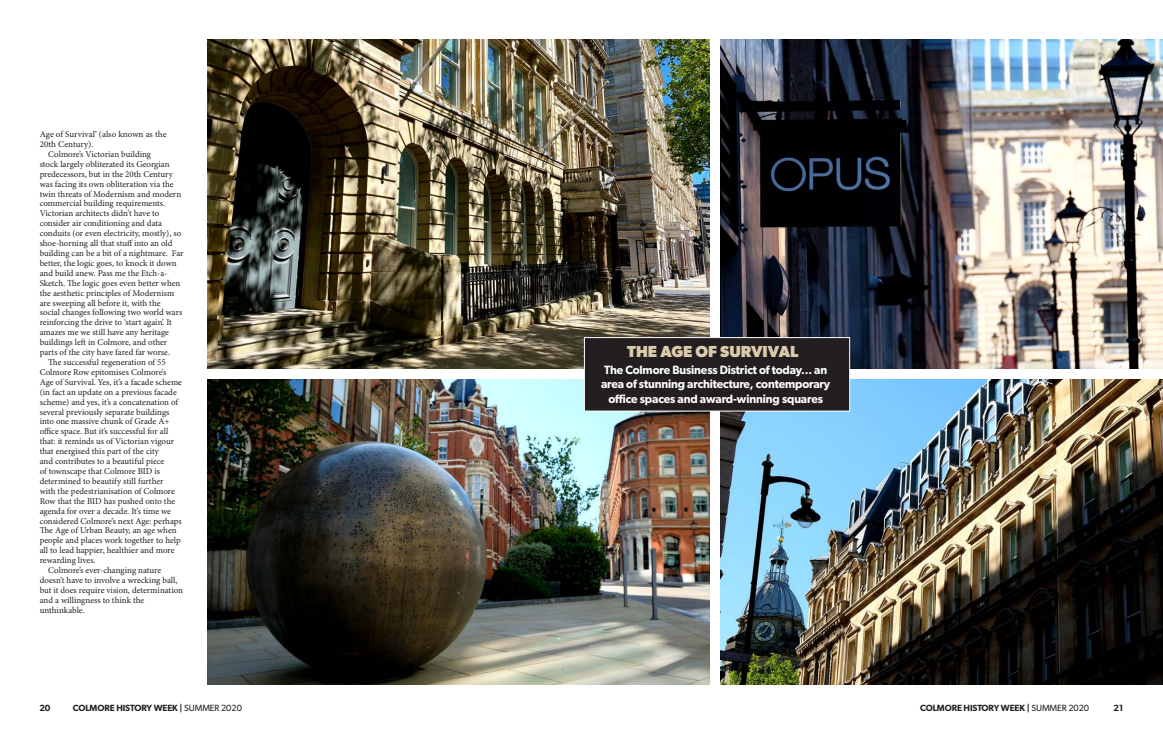
<style>
.page{position:relative;width:1163px;height:738px;background:#fff}
.page>*{position:absolute;margin:0;border:0;box-sizing:border-box;transform-origin:0 0}
.t1{font:700 16px "Gibson";color:#dbcaac}
.t2{font:600 12px/14.4px "Gibson";letter-spacing:-.01em;color:#fff;text-align:center}
.t3{font:600 9px "Gibson";letter-spacing:-.01em;color:#231f20}
.t4{font:8.9px/9.9px "Minion Pro";color:#231f20}
.s1{font-weight:400}
</style>
<div class="page">
<img style="left:207px;top:40px;width:502px;height:329px">
<img style="left:720px;top:40px;width:442px;height:329px">
<img style="left:207px;top:379px;width:502px;height:304px">
<img style="left:720px;top:379px;width:442px;height:304px">
<div style="left:584px;top:337px;width:265px;height:74px;background:#231f20"></div>
<div style="left:584px;top:337px;width:266px;height:74px;border:1px solid #fff"></div>
<p class="t4" style="left:40px;top:129px;width:128px">Age of Survival’ (also known as the<br>20th Century).</p>
<p class="t4" style="left:40px;top:149px;width:145px;text-indent:9px">Colmore’s Victorian building<br>stock largely obliterated its Georgian predecessors, but in the 20th Century was facing its own obliteration via the twin threats of Modernism and modern commercial building requirements.<br>Victorian architects didn’t have to consider air conditioning and data conduits (or even electricity, mostly), so shoe-horning all that stuff into an old building can be a bit of a nightmare. Far better, the logic goes, to knock it down and build anew. Pass me the Etch-a-Sketch. The logic goes even better when the aesthetic principles of Modernism are sweeping all before it, with the<br>social changes following two world wars reinforcing the drive to ‘start again’. It amazes me we still have any heritage buildings left in Colmore, and other parts of the city have fared far worse.</p>
<p class="t4" style="left:40px;top:357px;width:144px;text-indent:9px">The successful regeneration of 55<br>Colmore Row epitomises Colmore’s Age of Survival. Yes, it’s a facade scheme (in fact an update on a previous facade scheme) and yes, it’s a concatenation of several previously separate buildings into one massive chunk of Grade A+ office space. But it’s successful for all that: it reminds us of Victorian vigour that energised this part of the city<br>and contributes to a beautiful piece<br>of townscape that Colmore BID is determined to beautify still further<br>with the pedestrianisation of Colmore Row that the BID has pushed onto the agenda for over a decade. It’s time we considered Colmore’s next Age: perhaps The Age of Urban Beauty, an age when people and places work together to help all to lead happier, healthier and more rewarding lives.</p>
<p class="t4" style="left:40px;top:565px;width:145px;text-indent:9px">Colmore’s ever-changing nature doesn’t have to involve a wrecking ball, but it does require vision, determination and a willingness to think the unthinkable.</p>
<p class="t1" style="left:627px;top:341px;width:172px">THE AGE OF SURVIVAL</p>
<p class="t2" style="left:601px;top:362px;width:231px">The Colmore Business District of today... an area of stunning architecture, contemporary office spaces and award-winning squares</p>
<p class="t3" style="left:39px;top:702px;width:13px">20</p>
<p class="t3" style="left:73px;top:702px;width:170px">COLMORE HISTORY WEEK | <span class="s1">SUMMER 2020</span></p>
<p class="t3" style="left:920px;top:702px;width:170px">COLMORE HISTORY WEEK | <span class="s1">SUMMER 2020</span></p>
<p class="t3" style="left:1113px;top:702px;width:11px">21</p>
</div>
